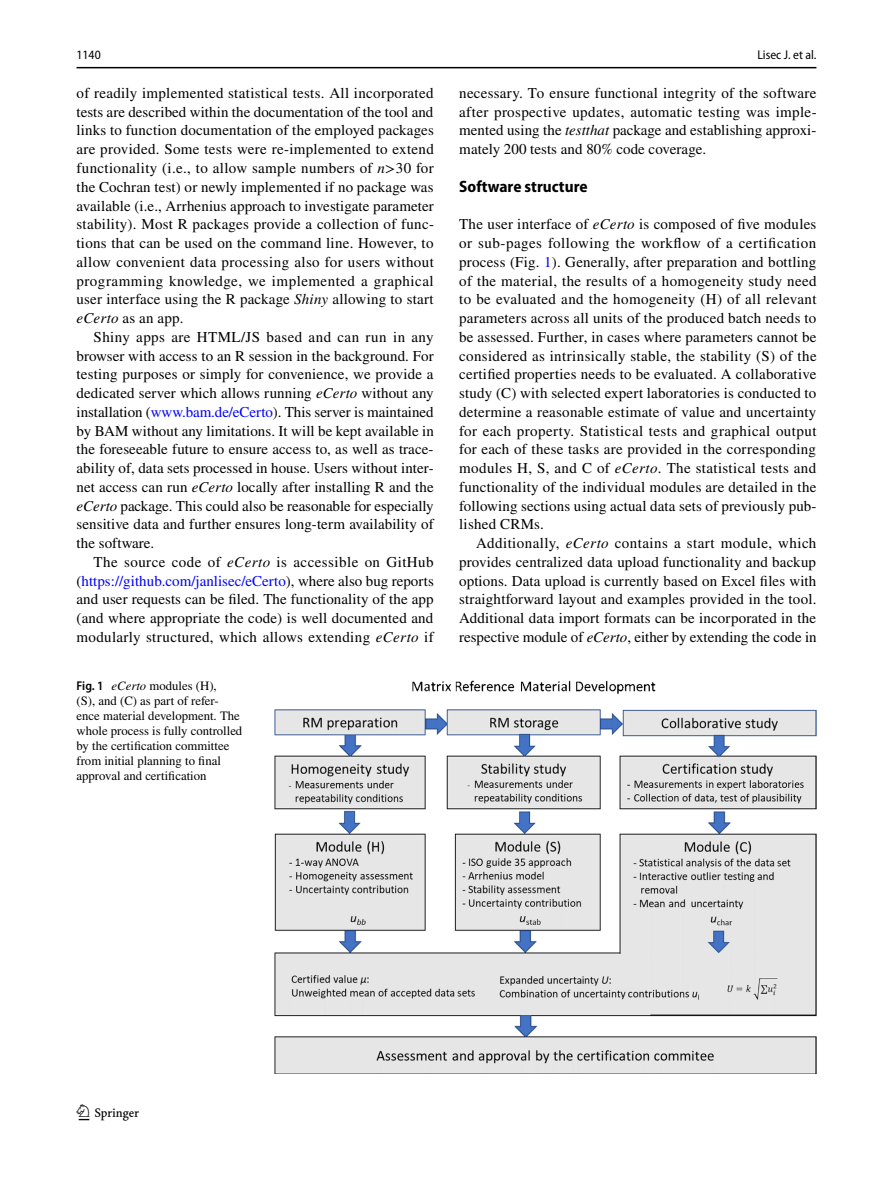
<style>
.page{position:relative;width:893px;height:1187px;background:#fff}
.page>*{position:absolute;margin:0;border:0;box-sizing:border-box;transform-origin:0 0}
.t1{font:22.5px "Springnew Regular 2";color:#000}
.t2{font:700 semi-condensed 16.5px "Myriad Pro";color:#000}
.t3{font:15px/18.8px "STIX";letter-spacing:.005em;color:#000;text-align:justify}
.t4{font:12.75px/15px "STIX";color:#000}
.t5{font:semi-condensed 12.75px "Myriad Pro";color:#000}
.s1{font-style:italic}
.s2{color:#00f}
.s3{font-family:"Myriad Pro";font-weight:600;font-stretch:semi-condensed}
</style>
<div class="page">
<hr style="left:77px;top:67px;width:739px;height:1px;background:#000">
<img style="left:274px;top:680px;width:542px;height:393px">
<p class="t5" style="left:77px;top:48px;width:26px">1140</p>
<p class="t5" style="left:757px;top:48px;width:61px">Lisec J. et al.</p>
<p class="t3" style="left:77px;top:84px;width:359px">of readily implemented statistical tests. All incorporated tests are described within the documentation of the tool and links to function documentation of the employed packages are provided. Some tests were re-implemented to extend functionality (i.e., to allow sample numbers of <span class="s1">n</span>&gt;30 for the Cochran test) or newly implemented if no package was available (i.e., Arrhenius approach to investigate parameter stability). Most R packages provide a collection of func&shy;tions that can be used on the command line. However, to allow convenient data processing also for users without programming knowledge, we implemented a graphical user interface using the R package <span class="s1">Shiny</span> allowing to start <span class="s1">eCerto</span> as an app.</p>
<p class="t3" style="left:77px;top:328px;width:359px;text-indent:17px">Shiny apps are HTML/JS based and can run in any browser with access to an R session in the background. For testing purposes or simply for convenience, we provide a dedicated server which allows running <span class="s1">eCerto</span> without any installation (<span class="s2">www.bam.de/eCerto</span>). This server is maintained by BAM without any limitations. It will be kept available in the foreseeable future to ensure access to, as well as trace&shy;ability of, data sets processed in house. Users without inter&shy;net access can run <span class="s1">eCerto</span> locally after installing R and the <span class="s1">eCerto</span> package. This could also be reasonable for especially sensitive data and further ensures long-term availability of the software.</p>
<p class="t3" style="left:77px;top:553px;width:359px;text-indent:17px">The source code of <span class="s1">eCerto</span> is accessible on GitHub (<span class="s2">https://github.com/janlisec/eCerto</span>), where also bug reports and user requests can be filed. The functionality of the app (and where appropriate the code) is well documented and modularly structured, which allows extending <span class="s1">eCerto</span> if</p>
<p class="t4" style="left:77px;top:679px;width:167px"><span class="s3">Fig. 1</span> <span class="s1">eCerto</span> modules (H),<br>(S), and (C) as part of refer&shy;ence material development. The whole process is fully controlled by the certification committee from initial planning to final approval and certification</p>
<p class="t3" style="left:459px;top:84px;width:359px">necessary. To ensure functional integrity of the software after prospective updates, automatic testing was imple&shy;mented using the <span class="s1">testthat</span> package and establishing approxi&shy;mately 200 tests and 80% code coverage.</p>
<p class="t2" style="left:459px;top:177px;width:130px">Software structure</p>
<p class="t3" style="left:459px;top:216px;width:359px">The user interface of <span class="s1">eCerto</span> is composed of five modules or sub-pages following the workflow of a certification process (Fig. <span class="s2">1</span>). Generally, after preparation and bottling of the material, the results of a homogeneity study need to be evaluated and the homogeneity (H) of all relevant parameters across all units of the produced batch needs to be assessed. Further, in cases where parameters cannot be considered as intrinsically stable, the stability (S) of the certified properties needs to be evaluated. A collaborative study (C) with selected expert laboratories is conducted to determine a reasonable estimate of value and uncertainty for each property. Statistical tests and graphical output for each of these tasks are provided in the corresponding modules H, S, and C of <span class="s1">eCerto</span>. The statistical tests and functionality of the individual modules are detailed in the following sections using actual data sets of previously pub&shy;lished CRMs.</p>
<p class="t3" style="left:459px;top:534px;width:359px;text-indent:17px">Additionally, <span class="s1">eCerto</span> contains a start module, which provides centralized data upload functionality and backup options. Data upload is currently based on Excel files with straightforward layout and examples provided in the tool.<br>Additional data import formats can be incorporated in the respective module of <span class="s1">eCerto</span>, either by extending the code in</p>
<h1 class="t1" style="left:79px;top:1104px;width:62px">1 3</h1>
</div>
